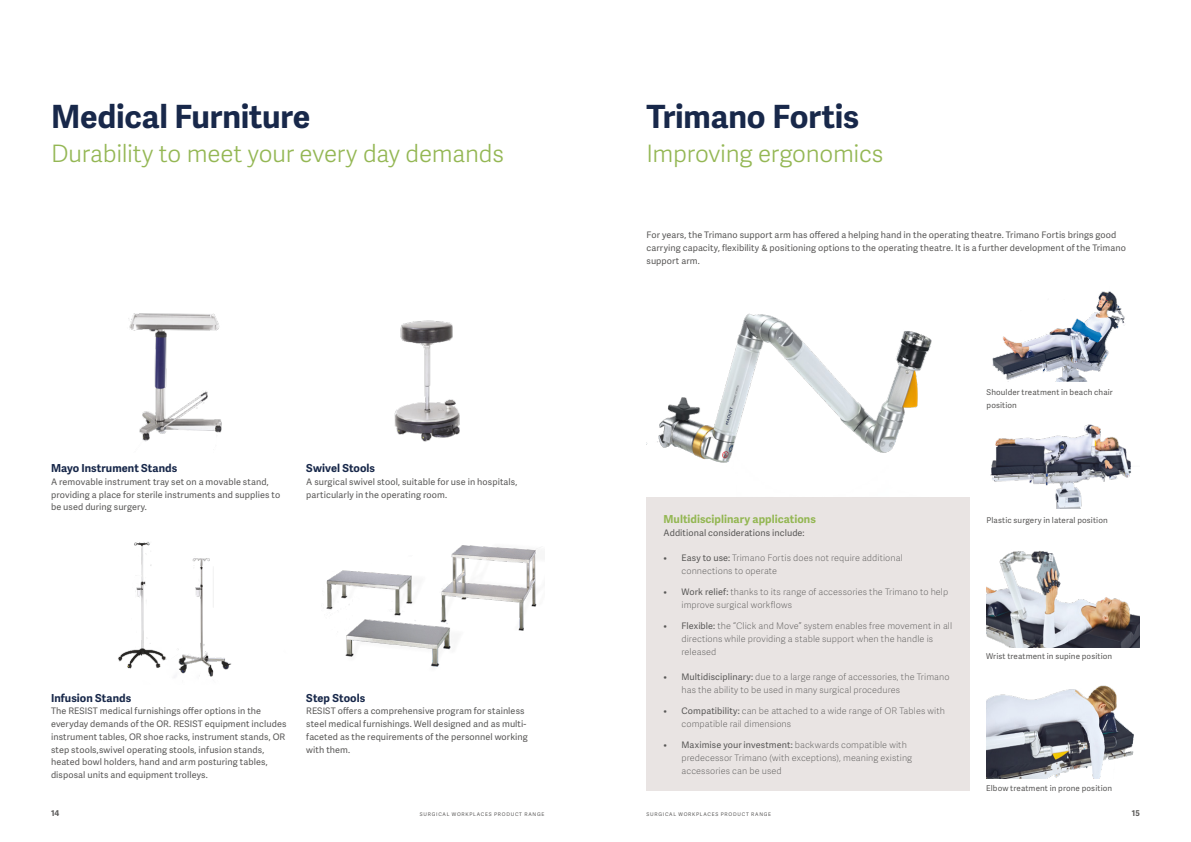
<style>
.page{position:relative;width:1191px;height:842px;background:#fff}
.page>*{position:absolute;margin:0;border:0;box-sizing:border-box;transform-origin:0 0}
.t1{font:700 32px "Adelle Sans";letter-spacing:-.005em;color:#18284a}
.t2{font:300 24px "Adelle Sans";letter-spacing:-.01em;color:#94b754}
.t3{font:700 11px "Adelle Sans";letter-spacing:.005em;color:#18284a}
.t4{font:700 11px "Adelle Sans";letter-spacing:.005em;color:#94b754}
.t5{font:9px/12.8px "Adelle Sans";letter-spacing:.01em;color:#595857}
.t6{font:100 9px/12.8px "Adelle Sans";letter-spacing:.01em;color:#595857}
.t7{font:8px/12.8px "Adelle Sans";letter-spacing:.015em;color:#595857}
.t8{font:700 8px "Adelle Sans";color:#595857}
.t9{font:5px "Adelle Sans";letter-spacing:.15em;color:#595857}
.s1{font-weight:400}
</style>
<div class="page">
<img style="left:128px;top:313px;width:94px;height:129px">
<img style="left:118px;top:542px;width:113px;height:136px">
<img style="left:394px;top:320px;width:66px;height:122px">
<img style="left:326px;top:545px;width:212px;height:122px">
<img style="left:992px;top:291px;width:133px;height:91px">
<img style="left:990px;top:424px;width:141px;height:84px">
<img style="left:986px;top:551px;width:154px;height:96px">
<img style="left:986px;top:685px;width:148px;height:93px">
<div style="left:646px;top:497px;width:323px;height:294px;background:#e9e4e3"></div>
<img style="left:646px;top:313px;width:286px;height:150px">
<h1 class="t1" style="left:51px;top:97px;width:261px">Medical Furniture</h1>
<h2 class="t2" style="left:51px;top:139px;width:454px">Durability to meet your every day demands</h2>
<p class="t3" style="left:51px;top:461px;width:128px">Mayo Instrument Stands</p>
<p class="t5" style="left:51px;top:475px;width:231px">A removable instrument tray set on a movable stand, providing a place for sterile instruments and supplies to be used during surgery.</p>
<p class="t3" style="left:306px;top:461px;width:70px">Swivel Stools</p>
<p class="t5" style="left:306px;top:475px;width:213px">A surgical swivel stool, suitable for use in hospitals, particularly in the operating room.</p>
<p class="t3" style="left:51px;top:691px;width:82px">Infusion Stands</p>
<p class="t5" style="left:51px;top:705px;width:237px">The RESIST medical furnishings offer options in the everyday demands of the OR. RESIST equipment includes instrument tables, OR shoe racks, instrument stands, OR step stools,swivel operating stools, infusion stands, heated bowl holders, hand and arm posturing tables, disposal units and equipment trolleys.</p>
<p class="t3" style="left:306px;top:691px;width:60px">Step Stools</p>
<p class="t5" style="left:306px;top:705px;width:223px">RESIST offers a comprehensive program for stainless steel medical furnishings. Well designed and as multi&shy;faceted as the requirements of the personnel working with them.</p>
<h1 class="t1" style="left:646px;top:97px;width:214px">Trimano Fortis</h1>
<h2 class="t2" style="left:646px;top:139px;width:238px">Improving ergonomics</h2>
<p class="t5" style="left:646px;top:229px;width:481px">For years, the Trimano support arm has offered a helping hand in the operating theatre. Trimano Fortis brings good carrying capacity, flexibility &amp; positioning options to the operating theatre. It is a further development of the Trimano support arm.</p>
<p class="t7" style="left:986px;top:386px;width:128px">Shoulder treatment in beach chair position</p>
<p class="t4" style="left:663px;top:512px;width:154px">Multidisciplinary applications</p>
<p class="t5" style="left:663px;top:526px;width:143px">Additional considerations include:</p>
<p class="t6" style="left:681px;top:552px;width:223px;text-indent:-18px"><span class="s1">• Easy to use:</span> Trimano Fortis does not require additional connections to operate</p>
<p class="t6" style="left:681px;top:586px;width:268px;text-indent:-18px"><span class="s1">• Work relief:</span> thanks to its range of accessories the Trimano to help improve surgical workflows</p>
<p class="t6" style="left:681px;top:620px;width:272px;text-indent:-18px"><span class="s1">• Flexible:</span> the “Click and Move” system enables free movement in all directions while providing a stable support when the handle is released</p>
<p class="t6" style="left:681px;top:671px;width:269px;text-indent:-18px"><span class="s1">• Multidisciplinary:</span> due to a large range of accessories, the Trimano has the ability to be used in many surgical procedures</p>
<p class="t6" style="left:681px;top:705px;width:265px;text-indent:-18px"><span class="s1">• Compatibility:</span> can be attached to a wide range of OR Tables with compatible rail dimensions</p>
<p class="t6" style="left:681px;top:739px;width:232px;text-indent:-18px"><span class="s1">• Maximise your investment:</span> backwards compatible with predecessor Trimano (with exceptions), meaning existing accessories can be used</p>
<p class="t7" style="left:986px;top:514px;width:123px">Plastic surgery in lateral position</p>
<p class="t7" style="left:986px;top:650px;width:128px">Wrist treatment in supine position</p>
<p class="t7" style="left:986px;top:782px;width:127px">Elbow treatment in prone position</p>
<p class="t8" style="left:51px;top:809px;width:10px">14</p>
<p class="t9" style="left:420px;top:812px;width:126px">SURGICAL WORKPLACES PRODUCT RANGE</p>
<p class="t9" style="left:646px;top:812px;width:126px">SURGICAL WORKPLACES PRODUCT RANGE</p>
<p class="t8" style="left:1131px;top:809px;width:10px">15</p>
</div>
